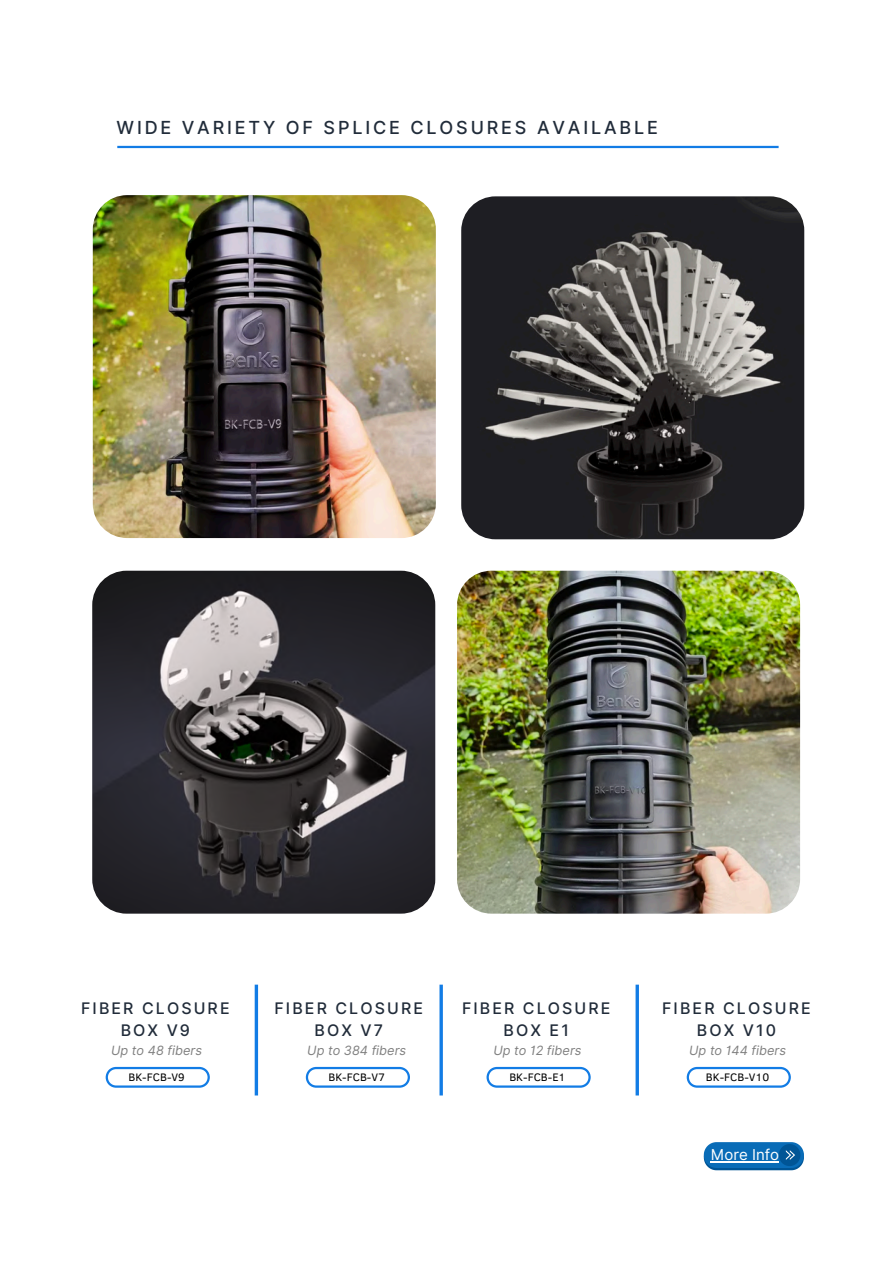
<style>
.page{position:relative;width:894px;height:1264px;background:#fff}
.page>*{position:absolute;margin:0;border:0;box-sizing:border-box;transform-origin:0 0}
.t1{font:500 18px "Inter";letter-spacing:.16em;color:#212c3a}
.t2{font:500 15.9px/21.3px "Inter";letter-spacing:.135em;color:#212c3a;text-align:center}
.t3{font:15px "Inter";color:#fff}
.t4{font:italic 12.75px "Inter";color:#808080}
.t5{font:11.1px "Clear Sans";color:#000}
</style>
<div class="page">
<hr style="left:117px;top:146px;width:661px;height:2px;background:#127ce5">
<img style="left:93px;top:195px;width:342px;height:343px;border-radius:34px">
<img style="left:461px;top:196px;width:343px;height:343px;border-radius:34px">
<img style="left:92px;top:570px;width:343px;height:343px;border-radius:34px">
<img style="left:457px;top:570px;width:342px;height:343px;border-radius:34px">
<svg style="left:106px;top:1066px;width:104px;height:21px"></svg>
<svg style="left:306px;top:1066px;width:104px;height:21px"></svg>
<svg style="left:254px;top:984px;width:4px;height:111px"></svg>
<svg style="left:486px;top:1066px;width:104px;height:21px"></svg>
<svg style="left:686px;top:1066px;width:104px;height:21px"></svg>
<hr style="left:635px;top:984px;width:3px;height:111px;background:#127ce5">
<svg style="left:439px;top:984px;width:4px;height:111px"></svg>
<svg style="left:703px;top:1142px;width:100px;height:28px;background:#1d74b6"></svg>
<hr style="left:710px;top:1161px;width:69px;height:1px;background:#fff">
<p class="t1" style="left:117px;top:116px;width:542px">WIDE VARIETY OF SPLICE CLOSURES AVAILABLE</p>
<p class="t2" style="left:81px;top:997px;width:150px">FIBER CLOSURE<br>BOX V9</p>
<p class="t4" style="left:111px;top:1042px;width:92px">Up to 48 fibers</p>
<h2 class="t5" style="left:128px;top:1069px;width:58px">BK-FCB-V9</h2>
<h4 class="t2" style="left:274px;top:997px;width:150px">FIBER CLOSURE<br>BOX V7</h4>
<p class="t4" style="left:307px;top:1042px;width:100px">Up to 384 fibers</p>
<p class="t5" style="left:328px;top:1069px;width:58px">BK-FCB-V7</p>
<h2 class="t2" style="left:462px;top:997px;width:150px">FIBER CLOSURE<br>BOX E1</h2>
<h4 class="t4" style="left:493px;top:1042px;width:90px">Up to 12 fibers</h4>
<p class="t5" style="left:509px;top:1069px;width:58px">BK-FCB-E1</p>
<p class="t2" style="left:662px;top:997px;width:150px">FIBER CLOSURE<br>BOX V10</p>
<h2 class="t4" style="left:689px;top:1042px;width:98px">Up to 144 fibers</h2>
<h4 class="t5" style="left:705px;top:1069px;width:65px">BK-FCB-V10</h4>
<p class="t3" style="left:710px;top:1145px;width:70px">More Info</p>
</div>
